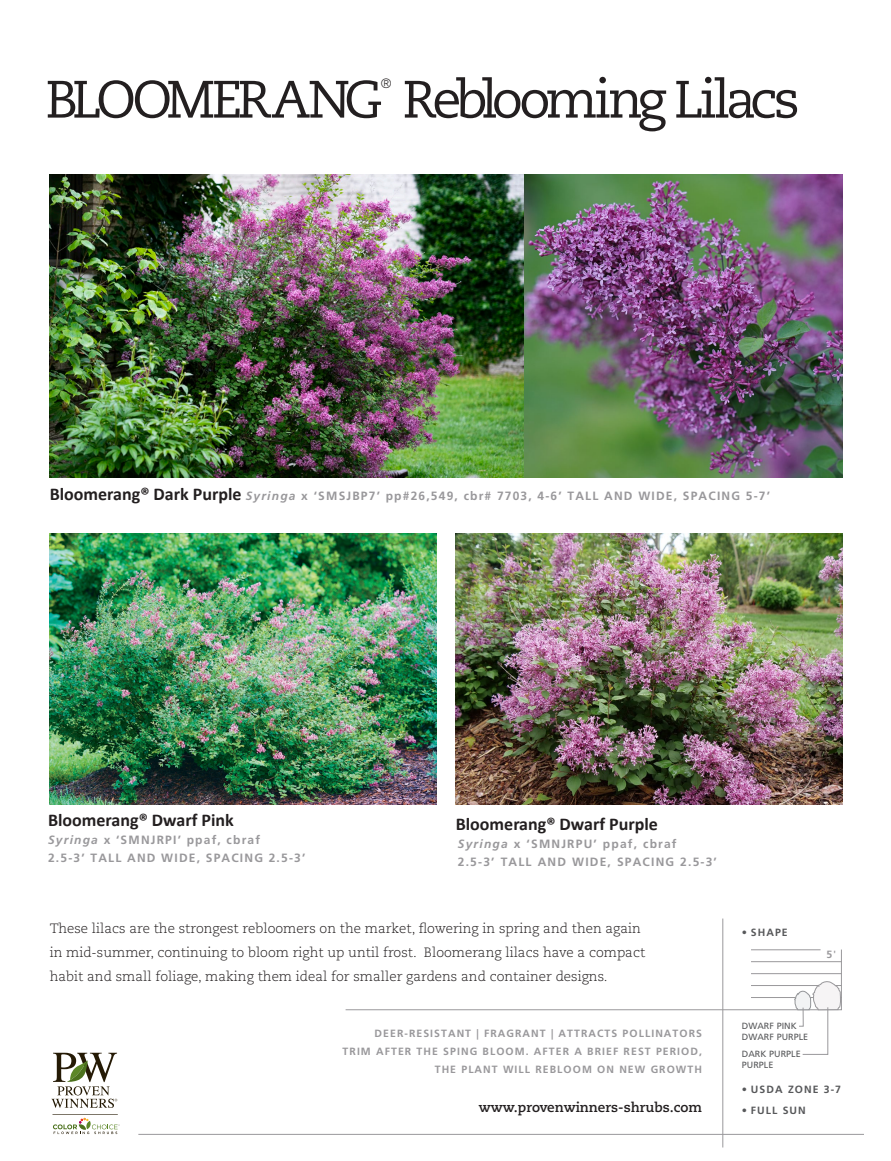
<style>
.page{position:relative;width:891px;height:1161px;background:#fff}
.page>*{position:absolute;margin:0;border:0;box-sizing:border-box;transform-origin:0 0}
.t1{font:52.5px "Caecilia";letter-spacing:-.08em;color:#231f20}
.t2{font:700 18px "Calibri";color:#231f20}
.t3{font:300 13.5px/24px "Caecilia";color:#231f20}
.t4{font:700 13.5px "Caecilia";color:#231f20}
.t5{font:700 12px/18px "Frutiger";letter-spacing:.1em;color:#99989b}
.t6{font:700 10.5px/18px "Frutiger";letter-spacing:.1em;color:#99989b;text-align:right}
.t7{font:700 10.5px "Frutiger";letter-spacing:.1em;color:#57585a}
.t8{font:9px/10.5px "Frutiger";color:#57585a}
.s1{font-family:"Calibri";font-size:18px;color:#231f20}
.s2{font-style:italic}
.s3{font-family:"Rotis Sans Serif"}
</style>
<div class="page">
<img style="left:49px;top:533px;width:387px;height:272px">
<img style="left:50px;top:174px;width:475px;height:304px">
<img style="left:456px;top:533px;width:387px;height:272px">
<hr style="left:138px;top:1134px;width:726px;height:1px;background:#99989b">
<svg style="left:51px;top:1053px;width:66px;height:55px"></svg>
<svg style="left:52px;top:1114px;width:68px;height:20px"></svg>
<hr style="left:722px;top:919px;width:1px;height:229px;background:#99989b">
<svg style="left:345px;top:949px;width:497px;height:106px"></svg>
<img style="left:525px;top:174px;width:317px;height:304px">
<h1 class="t1" style="left:45px;top:69px;width:756px">BLOOMERANG Reblooming Lilacs</h1>
<p class="t3" style="left:381px;top:71px;width:12px">®</p>
<p class="t5" style="left:50px;top:487px;width:722px"><span class="s1">Bloomerang® Dark Purple</span> <span class="s2">Syringa</span> x ‘SMSJBP7’ pp#26,549, cbr# 7703, 4-6’ TALL AND WIDE, SPACING 5-7’</p>
<h2 class="t2" style="left:48px;top:808px;width:187px">Bloomerang® Dwarf Pink</h2>
<p class="t5" style="left:48px;top:830px;width:259px"><span class="s2">Syringa</span> x ‘SMNJRPI’ ppaf, cbraf<br>2.5-3’ TALL AND WIDE, SPACING 2.5-3’</p>
<h2 class="t2" style="left:456px;top:813px;width:204px">Bloomerang® Dwarf Purple</h2>
<p class="t5" style="left:458px;top:835px;width:261px"><span class="s2">Syringa</span> x ‘SMNJRPU’ ppaf, cbraf<br>2.5-3’ TALL AND WIDE, SPACING 2.5-3’</p>
<p class="t3" style="left:50px;top:916px;width:597px">These lilacs are the strongest rebloomers on the market, flowering in spring and then again in mid-summer, continuing to bloom right up until frost. Bloomerang lilacs have a compact habit and small foliage, making them ideal for smaller gardens and container designs.</p>
<p class="t6" style="left:343px;top:1025px;width:361px">DEER-RESISTANT | FRAGRANT | ATTRACTS POLLINATORS<br>TRIM AFTER THE SPING BLOOM. AFTER A BRIEF REST PERIOD,<br>THE PLANT WILL REBLOOM ON NEW GROWTH</p>
<p class="t4" style="left:479px;top:1100px;width:225px">www.provenwinners-shrubs.com</p>
<p class="t7" style="left:742px;top:926px;width:47px">• SHAPE</p>
<p class="t6" style="left:826px;top:945px;width:11px">5<span class="s3">'</span></p>
<p class="t8" style="left:742px;top:1021px;width:68px">DWARF PINK<br>DWARF PURPLE</p>
<p class="t8" style="left:742px;top:1049px;width:60px">DARK PURPLE<br>PURPLE</p>
<p class="t7" style="left:742px;top:1083px;width:101px">• USDA ZONE 3-7</p>
<p class="t7" style="left:742px;top:1105px;width:65px">• FULL SUN</p>
</div>
